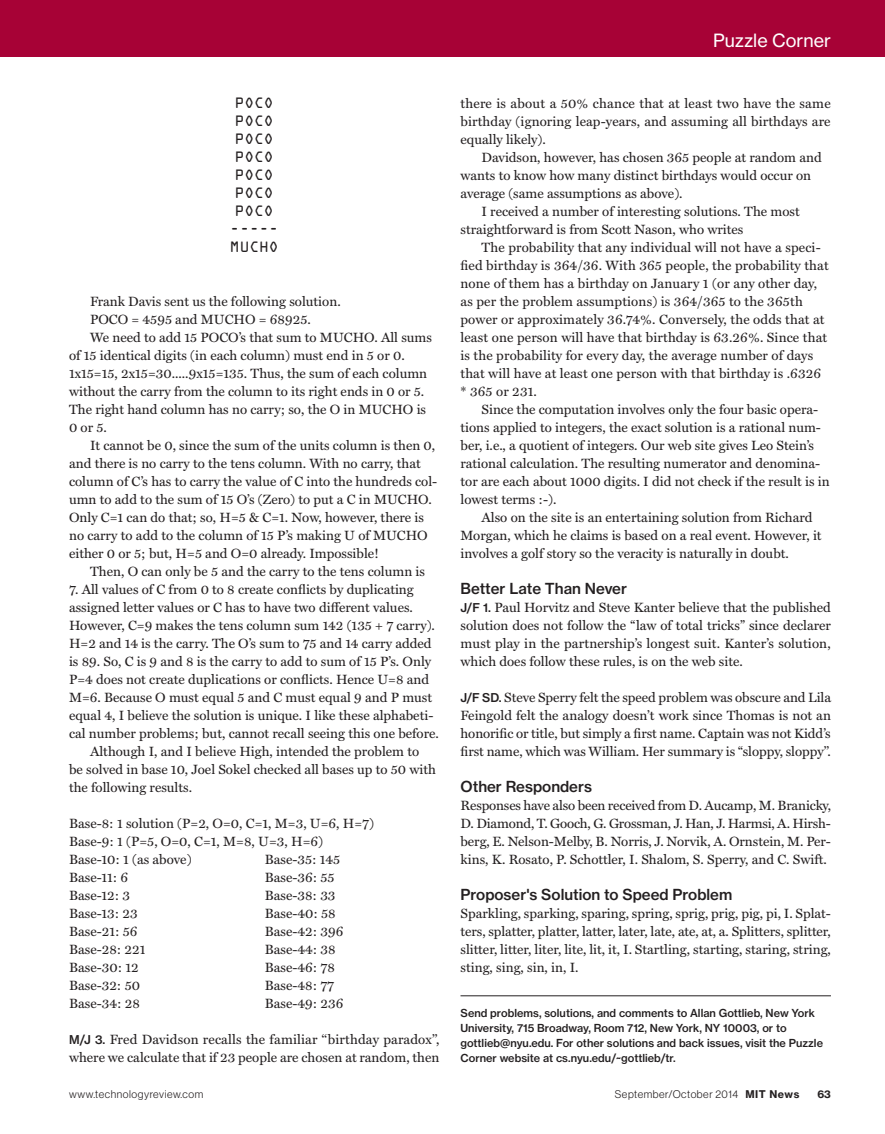
<style>
.page{position:relative;width:885px;height:1134px;background:#fff}
.page>*{position:absolute;margin:0;border:0;box-sizing:border-box;transform-origin:0 0}
.t1{font:18px "N Haas Grotesk TX Std 55 Rg";color:#fff}
.text_subhead_mitnews{font:15px "N Haas Grotesk TX Std 65 Md";color:#231f20}
.text_main_mitnews{font:13.5px/18px "Miller Text";color:#231f20}
.t2{font:13.5px "OCRA Std";color:#231f20}
.t3{font:10.8px/15px "N Haas Grotesk TX Std 65 Md";letter-spacing:.005em;color:#231f20}
.t4{font:10.8px "N Haas Grotesk DS Std 45 Lt";letter-spacing:.05em;color:#231f20}
.t5{font:10.5px "N Haas Grotesk TX Std 75 Bd";color:#231f20}
.s1{font-family:"N Haas Grotesk TX Std 65 Md";font-size:12px}
.s2{font-family:"N Haas Grotesk TX Std 75 Bd";font-size:10.5px}
</style>
<div class="page">
<div style="left:0;top:0;width:884px;height:57px;background:#a70236"></div>
<hr style="left:460px;top:996px;width:370px;height:1px;background:#231f20">
<p class="t2" style="left:235px;top:97px;width:40px">POCO</p>
<p class="t2" style="left:235px;top:115px;width:40px">POCO</p>
<p class="t2" style="left:235px;top:133px;width:40px">POCO</p>
<p class="t2" style="left:235px;top:151px;width:40px">POCO</p>
<p class="t2" style="left:235px;top:169px;width:40px">POCO</p>
<p class="t2" style="left:235px;top:187px;width:40px">POCO</p>
<p class="t2" style="left:235px;top:205px;width:40px">POCO</p>
<p class="t2" style="left:230px;top:223px;width:50px">-----</p>
<p class="t2" style="left:230px;top:241px;width:50px">MUCHO</p>
<p class="text_main_mitnews" style="left:90px;top:293px;width:252px">Frank Davis sent us the following solution.</p>
<p class="text_main_mitnews" style="left:90px;top:311px;width:222px">POCO = 4595 and MUCHO = 68925.</p>
<p class="text_main_mitnews" style="left:69px;top:329px;width:364px;text-indent:21px">We need to add 15 POCO’s that sum to MUCHO. All sums of 15 identical digits (in each column) must end in 5 or 0.<br>1x15=15, 2x15=30.....9x15=135. Thus, the sum of each column without the carry from the column to its right ends in 0 or 5.<br>The right hand column has no carry; so, the O in MUCHO is 0 or 5.</p>
<p class="text_main_mitnews" style="left:69px;top:437px;width:370px;text-indent:21px">It cannot be 0, since the sum of the units column is then 0, and there is no carry to the tens column. With no carry, that column of C’s has to carry the value of C into the hundreds col&shy;umn to add to the sum of 15 O’s (Zero) to put a C in MUCHO.<br>Only C=1 can do that; so, H=5 &amp; C=1. Now, however, there is no carry to add to the column of 15 P’s making U of MUCHO either 0 or 5; but, H=5 and O=0 already. Impossible!</p>
<p class="text_main_mitnews" style="left:90px;top:563px;width:336px">Then, O can only be 5 and the carry to the tens column is</p>
<p class="text_main_mitnews" style="left:69px;top:581px;width:371px">7. All values of C from 0 to 8 create conflicts by duplicating assigned letter values or C has to have two different values.<br>However, C=9 makes the tens column sum 142 (135 + 7 carry).<br>H=2 and 14 is the carry. The O’s sum to 75 and 14 carry added is 89. So, C is 9 and 8 is the carry to add to sum of 15 P’s. Only P=4 does not create duplications or conflicts. Hence U=8 and M=6. Because O must equal 5 and C must equal 9 and P must equal 4, I believe the solution is unique. I like these alphabeti&shy;cal number problems; but, cannot recall seeing this one before.</p>
<p class="text_main_mitnews" style="left:69px;top:743px;width:368px;text-indent:21px">Although I, and I believe High, intended the problem to be solved in base 10, Joel Sokel checked all bases up to 50 with the following results.</p>
<p class="text_main_mitnews" style="left:69px;top:815px;width:306px">Base-8: 1 solution (P=2, O=0, C=1, M=3, U=6, H=7)</p>
<p class="text_main_mitnews" style="left:69px;top:833px;width:255px">Base-9: 1 (P=5, O=0, C=1, M=8, U=3, H=6)</p>
<p class="text_main_mitnews" style="left:69px;top:851px;width:124px">Base-10: 1 (as above)</p>
<p class="text_main_mitnews" style="left:69px;top:869px;width:61px">Base-11: 6</p>
<p class="text_main_mitnews" style="left:69px;top:887px;width:62px">Base-12: 3</p>
<p class="text_main_mitnews" style="left:69px;top:905px;width:70px">Base-13: 23</p>
<p class="text_main_mitnews" style="left:69px;top:923px;width:70px">Base-21: 56</p>
<p class="text_main_mitnews" style="left:69px;top:941px;width:78px">Base-28: 221</p>
<p class="text_main_mitnews" style="left:69px;top:959px;width:71px">Base-30: 12</p>
<p class="text_main_mitnews" style="left:69px;top:977px;width:72px">Base-32: 50</p>
<p class="text_main_mitnews" style="left:69px;top:995px;width:72px">Base-34: 28</p>
<p class="text_main_mitnews" style="left:265px;top:851px;width:77px">Base-35: 145</p>
<p class="text_main_mitnews" style="left:265px;top:869px;width:71px">Base-36: 55</p>
<p class="text_main_mitnews" style="left:265px;top:887px;width:72px">Base-38: 33</p>
<p class="text_main_mitnews" style="left:265px;top:905px;width:72px">Base-40: 58</p>
<p class="text_main_mitnews" style="left:265px;top:923px;width:80px">Base-42: 396</p>
<p class="text_main_mitnews" style="left:265px;top:941px;width:72px">Base-44: 38</p>
<p class="text_main_mitnews" style="left:265px;top:959px;width:72px">Base-46: 78</p>
<p class="text_main_mitnews" style="left:265px;top:977px;width:71px">Base-48: 77</p>
<p class="text_main_mitnews" style="left:265px;top:995px;width:80px">Base-49: 236</p>
<p class="text_main_mitnews" style="left:69px;top:1031px;width:372px"><span class="s1">M/J 3.</span> Fred Davidson recalls the familiar ‘‘birthday paradox’’, where we calculate that if 23 people are chosen at random, then</p>
<h1 class="t1" style="left:713px;top:29px;width:119px">Puzzle Corner</h1>
<p class="text_main_mitnews" style="left:460px;top:95px;width:371px;text-align:justify">there is about a 50% chance that at least two have the same birthday (ignoring leap-years, and assuming all birthdays are equally likely).</p>
<p class="text_main_mitnews" style="left:460px;top:149px;width:363px;text-indent:21px">Davidson, however, has chosen 365 people at random and wants to know how many distinct birthdays would occur on average (same assumptions as above).</p>
<p class="text_main_mitnews" style="left:460px;top:203px;width:341px;text-indent:21px">I received a number of interesting solutions. The most straightforward is from Scott Nason, who writes</p>
<p class="text_main_mitnews" style="left:460px;top:239px;width:370px;text-indent:21px">The probability that any individual will not have a speci&shy;fied birthday is 364/36. With 365 people, the probability that none of them has a birthday on January 1 (or any other day, as per the problem assumptions) is 364/365 to the 365th power or approximately 36.74%. Conversely, the odds that at least one person will have that birthday is 63.26%. Since that is the probability for every day, the average number of days that will have at least one person with that birthday is .6326 * 365 or 231.</p>
<p class="text_main_mitnews" style="left:460px;top:401px;width:370px;text-indent:21px">Since the computation involves only the four basic opera&shy;tions applied to integers, the exact solution is a rational num&shy;ber, i.e., a quotient of integers. Our web site gives Leo Stein’s rational calculation. The resulting numerator and denomina&shy;tor are each about 1000 digits. I did not check if the result is in lowest terms :-).</p>
<p class="text_main_mitnews" style="left:460px;top:509px;width:362px;text-indent:21px">Also on the site is an entertaining solution from Richard<br>Morgan, which he claims is based on a real event. However, it involves a golf story so the veracity is naturally in doubt.</p>
<p class="text_subhead_mitnews" style="left:460px;top:579px;width:168px">Better Late Than Never</p>
<p class="text_main_mitnews" style="left:460px;top:599px;width:372px;text-align:justify"><span class="s1">J/F 1.</span> Paul Horvitz and Steve Kanter believe that the published solution does not follow the ‘‘law of total tricks’’ since declarer must play in the partnership’s longest suit. Kanter’s solution, which does follow these rules, is on the web site.</p>
<p class="text_main_mitnews" style="left:460px;top:689px;width:372px;text-align:justify"><span class="s1">J/F SD.</span> Steve Sperry felt the speed problem was obscure and Lila Feingold felt the analogy doesn’t work since Thomas is not an honorific or title, but simply a first name. Captain was not Kidd’s first name, which was William. Her summary is ‘‘sloppy, sloppy’’.</p>
<p class="text_subhead_mitnews" style="left:460px;top:777px;width:133px">Other Responders</p>
<p class="text_main_mitnews" style="left:460px;top:797px;width:372px;text-align:justify">Responses have also been received from D. Aucamp, M. Branicky, D. Diamond, T. Gooch, G. Grossman, J. Han, J. Harmsi, A. Hirsh&shy;berg, E. Nelson-Melby, B. Norris, J. Norvik, A. Ornstein, M. Per&shy;kins, K. Rosato, P. Schottler, I. Shalom, S. Sperry, and C. Swift.</p>
<p class="text_subhead_mitnews" style="left:460px;top:885px;width:273px">Proposer's Solution to Speed Problem</p>
<p class="text_main_mitnews" style="left:460px;top:905px;width:372px;text-align:justify">Sparkling, sparking, sparing, spring, sprig, prig, pig, pi, I. Splat&shy;ters, splatter, platter, latter, later, late, ate, at, a. Splitters, splitter, slitter, litter, liter, lite, lit, it, I. Startling, starting, staring, string, sting, sing, sin, in, I.</p>
<p class="t3" style="left:460px;top:1006px;width:364px">Send problems, solutions, and comments to Allan Gottlieb, New York University, 715 Broadway, Room 712, New York, NY 10003, or to gottlieb@nyu.edu. For other solutions and back issues, visit the Puzzle Corner website at cs.nyu.edu/~gottlieb/tr.</p>
<p class="t4" style="left:69px;top:1088px;width:136px">www.technologyreview.com</p>
<p class="t4" style="left:615px;top:1088px;width:186px">September/October 2014 <span class="s2">MIT News</span></p>
<p class="t5" style="left:817px;top:1087px;width:15px">63</p>
</div>
